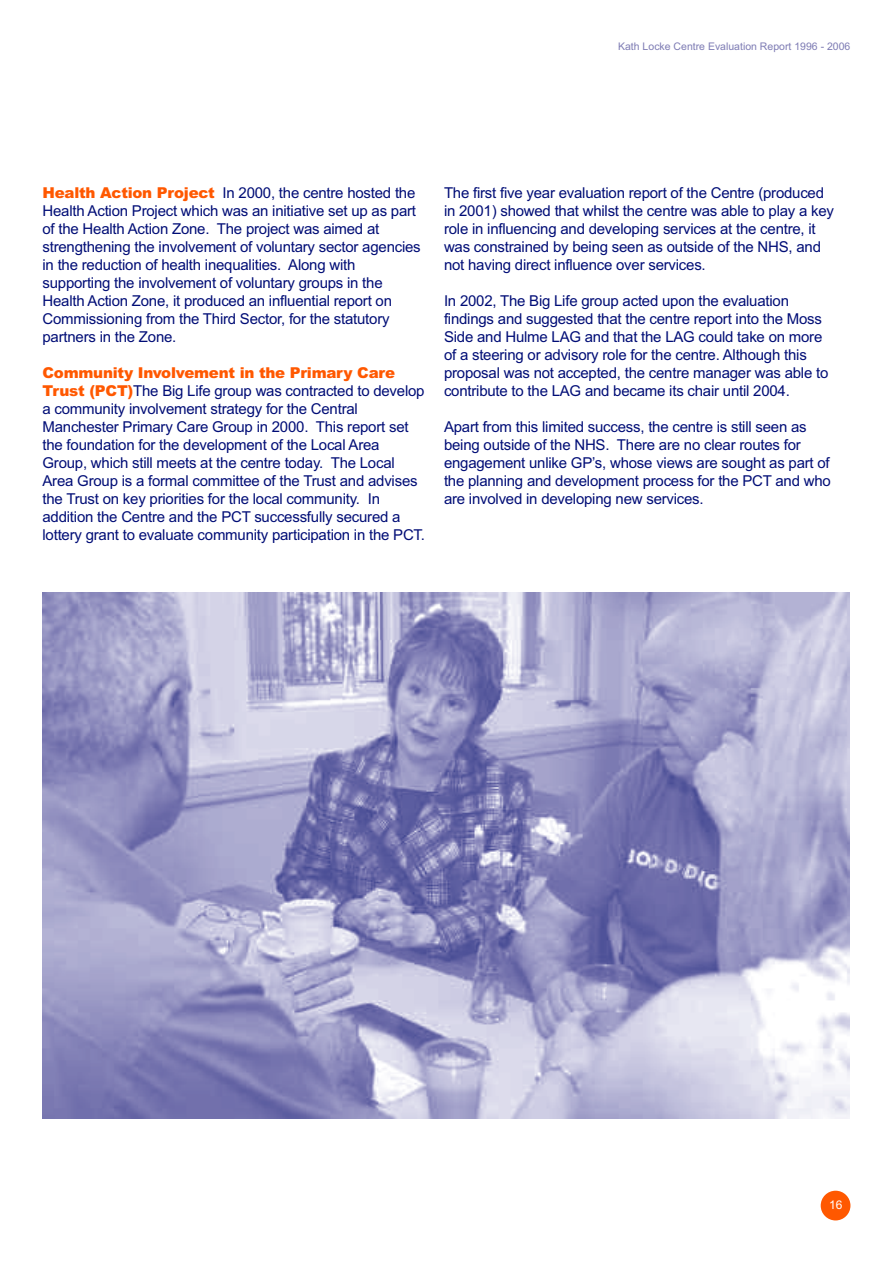
<style>
.page{position:relative;width:893px;height:1263px;background:#fff}
.page>*{position:absolute;margin:0;border:0;box-sizing:border-box;transform-origin:0 0}
.t1{font:15px/18px "Arial";letter-spacing:-.015em;color:#000d76}
.t2{font:12px "Arial";color:#fff}
.t3{font:10.5px "Arial";color:#7e7cb4}
.s1{font-weight:900;color:#ff5800}
</style>
<div class="page">
<div style="left:821px;top:1191px;width:29px;height:29px;background:#ff5800;border-radius:50%"></div>
<img style="left:43px;top:592px;width:807px;height:527px">
<p class="t3" style="left:618px;top:40px;width:234px">Kath Locke Centre Evaluation Report 1996 - 2006</p>
<p class="t1" style="left:43px;top:184px;width:380px"><span class="s1">Health Action Project</span> In 2000, the centre hosted the Health Action Project which was an initiative set up as part of the Health Action Zone. The project was aimed at strengthening the involvement of voluntary sector agencies in the reduction of health inequalities. Along with supporting the involvement of voluntary groups in the Health Action Zone, it produced an influential report on Commissioning from the Third Sector, for the statutory partners in the Zone.</p>
<p class="t1" style="left:43px;top:364px;width:384px"><span class="s1">Community Involvement in the Primary Care Trust (PCT)</span>The Big Life group was contracted to develop a community involvement strategy for the Central Manchester Primary Care Group in 2000. This report set the foundation for the development of the Local Area Group, which still meets at the centre today. The Local Area Group is a formal committee of the Trust and advises the Trust on key priorities for the local community. In addition the Centre and the PCT successfully secured a lottery grant to evaluate community participation in the PCT.</p>
<p class="t1" style="left:444px;top:184px;width:392px">The first five year evaluation report of the Centre (produced in 2001) showed that whilst the centre was able to play a key role in influencing and developing services at the centre, it was constrained by being seen as outside of the NHS, and not having direct influence over services.</p>
<p class="t1" style="left:444px;top:292px;width:386px">In 2002, The Big Life group acted upon the evaluation findings and suggested that the centre report into the Moss Side and Hulme LAG and that the LAG could take on more of a steering or advisory role for the centre. Although this proposal was not accepted, the centre manager was able to contribute to the LAG and became its chair until 2004.</p>
<p class="t1" style="left:444px;top:418px;width:388px">Apart from this limited success, the centre is still seen as being outside of the NHS. There are no clear routes for engagement unlike GP’s, whose views are sought as part of the planning and development process for the PCT and who are involved in developing new services.</p>
<p class="t2" style="left:829px;top:1198px;width:15px">16</p>
</div>
